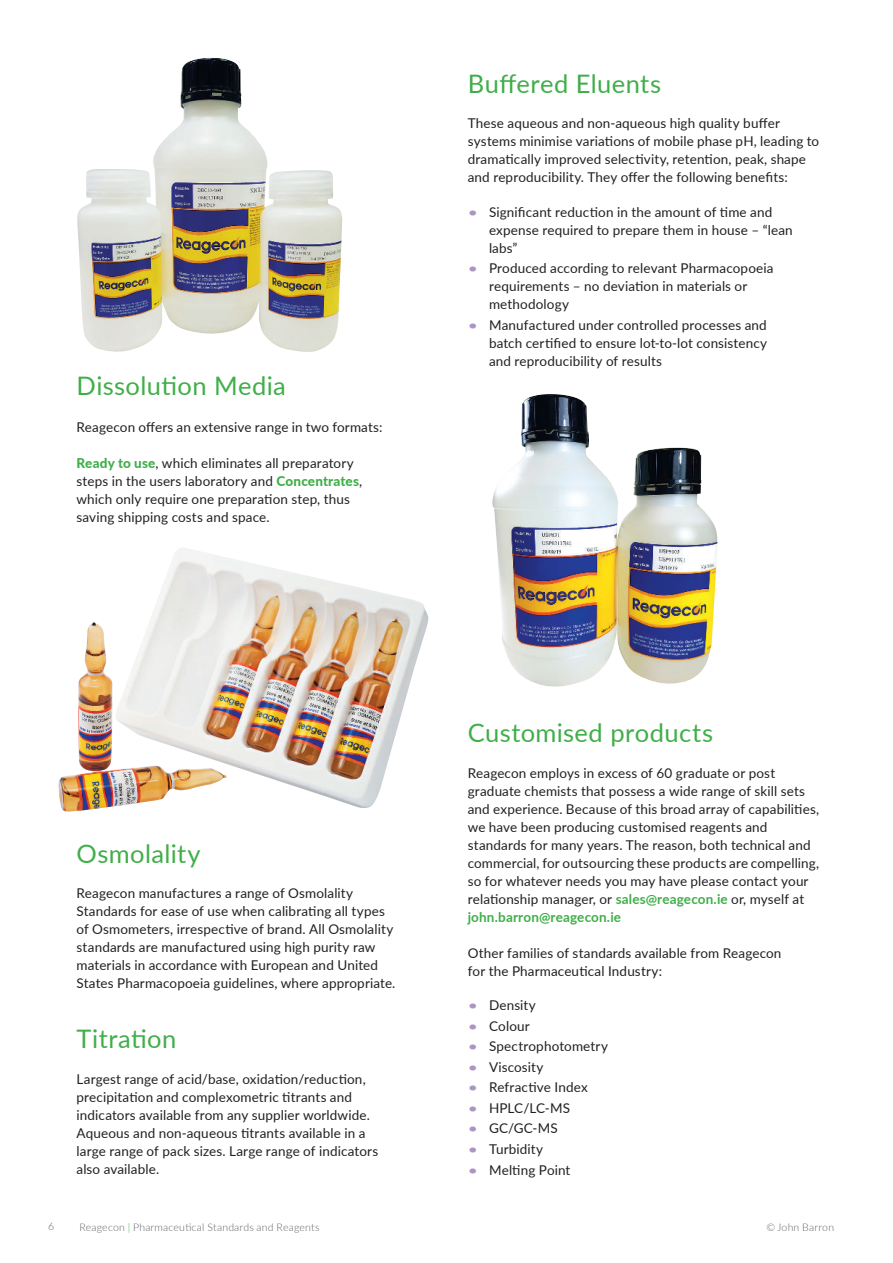
<style>
.page{position:relative;width:893px;height:1263px;background:#fff}
.page>*{position:absolute;margin:0;border:0;box-sizing:border-box;transform-origin:0 0}
.Reag_Body_Last_Line{font:25.5px "Lato";letter-spacing:.015em;color:#40ae49}
.Reag_Body_Last_Line-2{font:13.5px/18px "Lato";letter-spacing:.01em;color:#231f20}
.t1{font:300 10.5px "Lato";letter-spacing:.02em;color:#636366}
.s1{font-weight:800;color:#40ae49}
.s2{color:#ab95c4}
.s3{font-weight:700;color:#40ae49}
.s4{color:#40ae49}
</style>
<div class="page">
<img style="left:77px;top:58px;width:265px;height:294px">
<img style="left:492px;top:394px;width:226px;height:293px">
<img style="left:58px;top:548px;width:371px;height:264px">
<p class="Reag_Body_Last_Line" style="left:77px;top:367px;width:211px">Dissolution Media</p>
<p class="Reag_Body_Last_Line-2" style="left:77px;top:417px;width:307px">Reagecon offers an extensive range in two formats:</p>
<p class="Reag_Body_Last_Line-2" style="left:77px;top:453px;width:287px"><span class="s1">Ready to use</span>, which eliminates all preparatory steps in the users laboratory and <span class="s1">Concentrates</span>, which only require one preparation step, thus saving shipping costs and space.</p>
<p class="Reag_Body_Last_Line" style="left:468px;top:65px;width:195px">Buffered Eluents</p>
<p class="Reag_Body_Last_Line-2" style="left:468px;top:114px;width:353px">These aqueous and non-aqueous high quality buffer systems minimise variations of mobile phase pH, leading to dramatically improved selectivity, retention, peak, shape and reproducibility. They offer the following benefits:</p>
<p class="Reag_Body_Last_Line-2" style="left:489px;top:202px;width:305px;text-indent:-21px"><span class="s2">•</span> Significant reduction in the amount of time and expense required to prepare them in house – “lean labs”</p>
<p class="Reag_Body_Last_Line-2" style="left:489px;top:259px;width:286px;text-indent:-21px"><span class="s2">•</span> Produced according to relevant Pharmacopoeia requirements – no deviation in materials or methodology</p>
<p class="Reag_Body_Last_Line-2" style="left:489px;top:316px;width:280px;text-align:justify;text-indent:-21px"><span class="s2">•</span> Manufactured under controlled processes and batch certified to ensure lot-to-lot consistency and reproducibility of results</p>
<p class="t1" style="left:48px;top:1219px;width:8px">6</p>
<p class="Reag_Body_Last_Line" style="left:77px;top:835px;width:125px">Osmolality</p>
<p class="Reag_Body_Last_Line-2" style="left:77px;top:884px;width:320px">Reagecon manufactures a range of Osmolality Standards for ease of use when calibrating all types of Osmometers, irrespective of brand. All Osmolality standards are manufactured using high purity raw materials in accordance with European and United States Pharmacopoeia guidelines, where appropriate.</p>
<p class="Reag_Body_Last_Line" style="left:77px;top:1021px;width:101px">Titration</p>
<p class="Reag_Body_Last_Line-2" style="left:77px;top:1069px;width:303px">Largest range of acid/base, oxidation/reduction, precipitation and complexometric titrants and indicators available from any supplier worldwide.<br>Aqueous and non-aqueous titrants available in a large range of pack sizes. Large range of indicators also available.</p>
<p class="Reag_Body_Last_Line" style="left:468px;top:714px;width:247px">Customised products</p>
<p class="Reag_Body_Last_Line-2" style="left:468px;top:763px;width:353px">Reagecon employs in excess of 60 graduate or post graduate chemists that possess a wide range of skill sets and experience. Because of this broad array of capabilities, we have been producing customised reagents and standards for many years. The reason, both technical and commercial, for outsourcing these products are compelling, so for whatever needs you may have please contact your relationship manager, or <span class="s3">sales@reagecon.ie</span> or, myself at <span class="s3">john.barron@reagecon.ie</span></p>
<p class="Reag_Body_Last_Line-2" style="left:468px;top:943px;width:315px">Other families of standards available from Reagecon for the Pharmaceutical Industry:</p>
<p class="Reag_Body_Last_Line-2" style="left:468px;top:996px;width:70px"><span class="s2">•</span> Density</p>
<p class="Reag_Body_Last_Line-2" style="left:468px;top:1016px;width:63px"><span class="s2">•</span> Colour</p>
<p class="Reag_Body_Last_Line-2" style="left:468px;top:1037px;width:142px"><span class="s2">•</span> Spectrophotometry</p>
<p class="Reag_Body_Last_Line-2" style="left:468px;top:1057px;width:77px"><span class="s2">•</span> Viscosity</p>
<p class="Reag_Body_Last_Line-2" style="left:468px;top:1078px;width:121px"><span class="s2">•</span> Refractive Index</p>
<p class="Reag_Body_Last_Line-2" style="left:468px;top:1098px;width:104px"><span class="s2">•</span> HPLC/LC-MS</p>
<p class="Reag_Body_Last_Line-2" style="left:468px;top:1119px;width:91px"><span class="s2">•</span> GC/GC-MS</p>
<p class="Reag_Body_Last_Line-2" style="left:468px;top:1139px;width:77px"><span class="s2">•</span> Turbidity</p>
<p class="Reag_Body_Last_Line-2" style="left:468px;top:1160px;width:104px"><span class="s2">•</span> Melting Point</p>
<p class="t1" style="left:79px;top:1219px;width:242px">Reagecon <span class="s4">|</span> Pharmaceutical Standards and Reagents</p>
<p class="t1" style="left:766px;top:1219px;width:69px">© John Barron</p>
</div>
